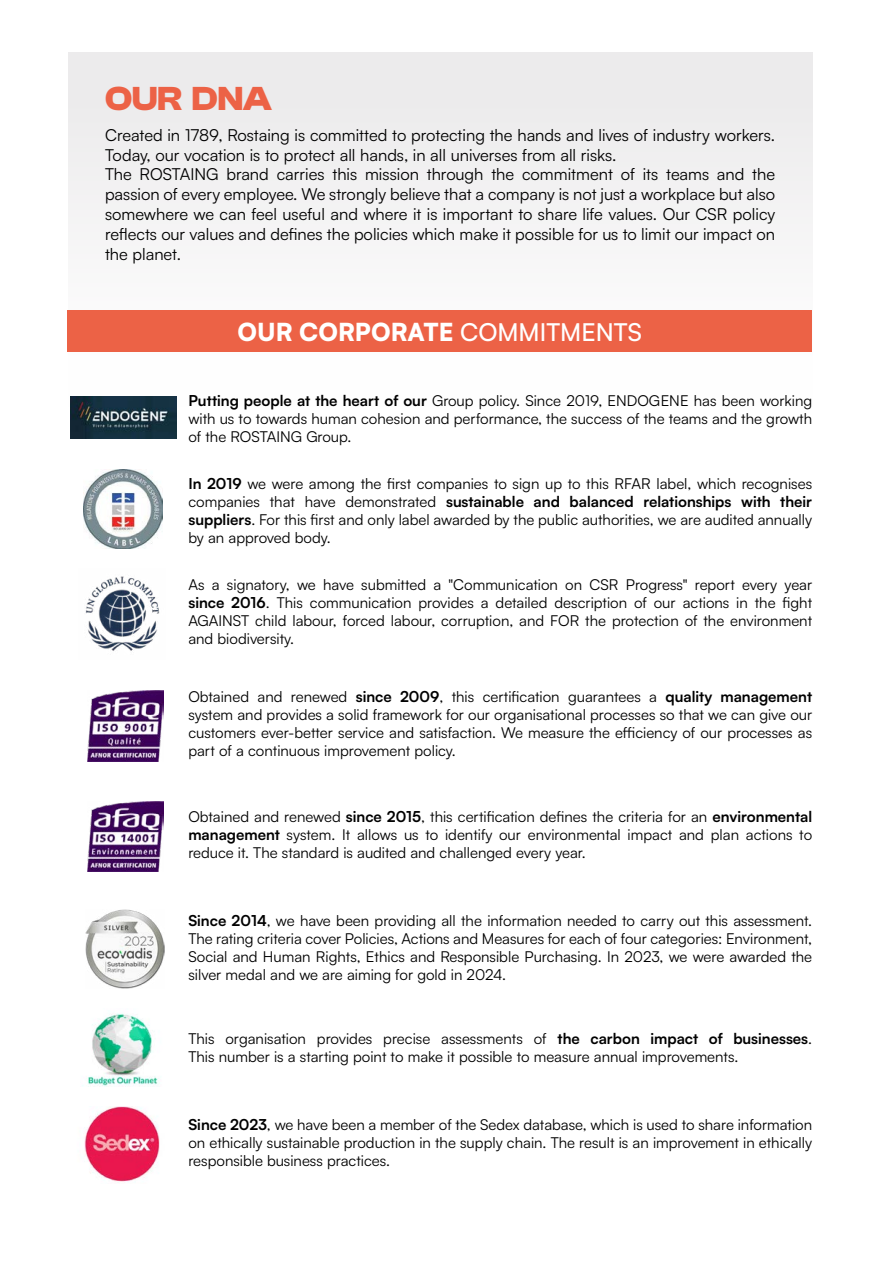
<style>
.page{position:relative;width:893px;height:1263px;background:#fff}
.page>*{position:absolute;margin:0;border:0;box-sizing:border-box;transform-origin:0 0}
.t1{font:700 34.5px "Clash Display";color:#ec6246}
.t2{font:900 24.6px "Satoshi";color:#fff}
.t3{font:16.5px/19.8px "Satoshi";color:#000}
.t4{font:15px/18px "Satoshi";color:#000;text-align:justify}
.s1{font-weight:500}
.s2{font-weight:700}
</style>
<div class="page">
<div style="left:68px;top:53px;width:744px;height:354px;background:#f3f3f3"></div>
<img style="left:71px;top:397px;width:105px;height:41px">
<div style="left:67px;top:311px;width:745px;height:41px;background:#ec6246"></div>
<img style="left:84px;top:469px;width:79px;height:80px">
<img style="left:84px;top:1106px;width:76px;height:76px">
<img style="left:82px;top:1013px;width:76px;height:73px">
<img style="left:87px;top:691px;width:76px;height:70px">
<img style="left:87px;top:801px;width:76px;height:71px">
<img style="left:85px;top:909px;width:79px;height:79px">
<img style="left:85px;top:576px;width:75px;height:75px">
<h1 class="t1" style="left:105px;top:79px;width:168px">OUR DNA</h1>
<p class="t3" style="left:105px;top:124px;width:672px">Created in 1789, Rostaing is committed to protecting the hands and lives of industry workers.<br>Today, our vocation is to protect all hands, in all universes from all risks.<br>The ROSTAING brand carries this mission through the commitment of its teams and the passion of every employee. We strongly believe that a company is not just a workplace but also somewhere we can feel useful and where it is important to share life values. Our CSR policy reflects our values and defines the policies which make it possible for us to limit our impact on the planet.</p>
<h2 class="t2" style="left:238px;top:313px;width:406px">OUR CORPORATE <span class="s1">COMMITMENTS</span></h2>
<p class="t4" style="left:188px;top:391px;width:625px"><span class="s2">Putting people at the heart of our</span> Group policy. Since 2019, ENDOGENE has been working with us to towards human cohesion and performance, the success of the teams and the growth of the ROSTAING Group.</p>
<p class="t4" style="left:188px;top:474px;width:625px"><span class="s2">In 2019</span> we were among the first companies to sign up to this RFAR label, which recognises companies that have demonstrated <span class="s2">sustainable and balanced relationships with their suppliers</span>. For this first and only label awarded by the public authorities, we are audited annually by an approved body.</p>
<p class="t4" style="left:188px;top:574px;width:625px">As a signatory, we have submitted a "Communication on CSR Progress" report every year <span class="s2">since 2016</span>. This communication provides a detailed description of our actions in the fight AGAINST child labour, forced labour, corruption, and FOR the protection of the environment and biodiversity.</p>
<p class="t4" style="left:188px;top:687px;width:625px">Obtained and renewed <span class="s2">since 2009</span>, this certification guarantees a <span class="s2">quality management </span>system and provides a solid framework for our organisational processes so that we can give our customers ever-better service and satisfaction. We measure the efficiency of our processes as part of a continuous improvement policy.</p>
<p class="t4" style="left:188px;top:807px;width:625px">Obtained and renewed <span class="s2">since 2015</span>, this certification defines the criteria for an <span class="s2">environmental management</span> system. It allows us to identify our environmental impact and plan actions to reduce it. The standard is audited and challenged every year.</p>
<p class="t4" style="left:188px;top:911px;width:625px"><span class="s2">Since 2014</span>, we have been providing all the information needed to carry out this assessment.<br>The rating criteria cover Policies, Actions and Measures for each of four categories: Environment, Social and Human Rights, Ethics and Responsible Purchasing. In 2023, we were awarded the silver medal and we are aiming for gold in 2024.</p>
<p class="t4" style="left:188px;top:1029px;width:625px">This organisation provides precise assessments of <span class="s2">the carbon impact of businesses</span>.<br>This number is a starting point to make it possible to measure annual improvements.</p>
<p class="t4" style="left:188px;top:1115px;width:625px"><span class="s2">Since 2023</span>, we have been a member of the Sedex database, which is used to share information on ethically sustainable production in the supply chain. The result is an improvement in ethically responsible business practices.</p>
</div>
